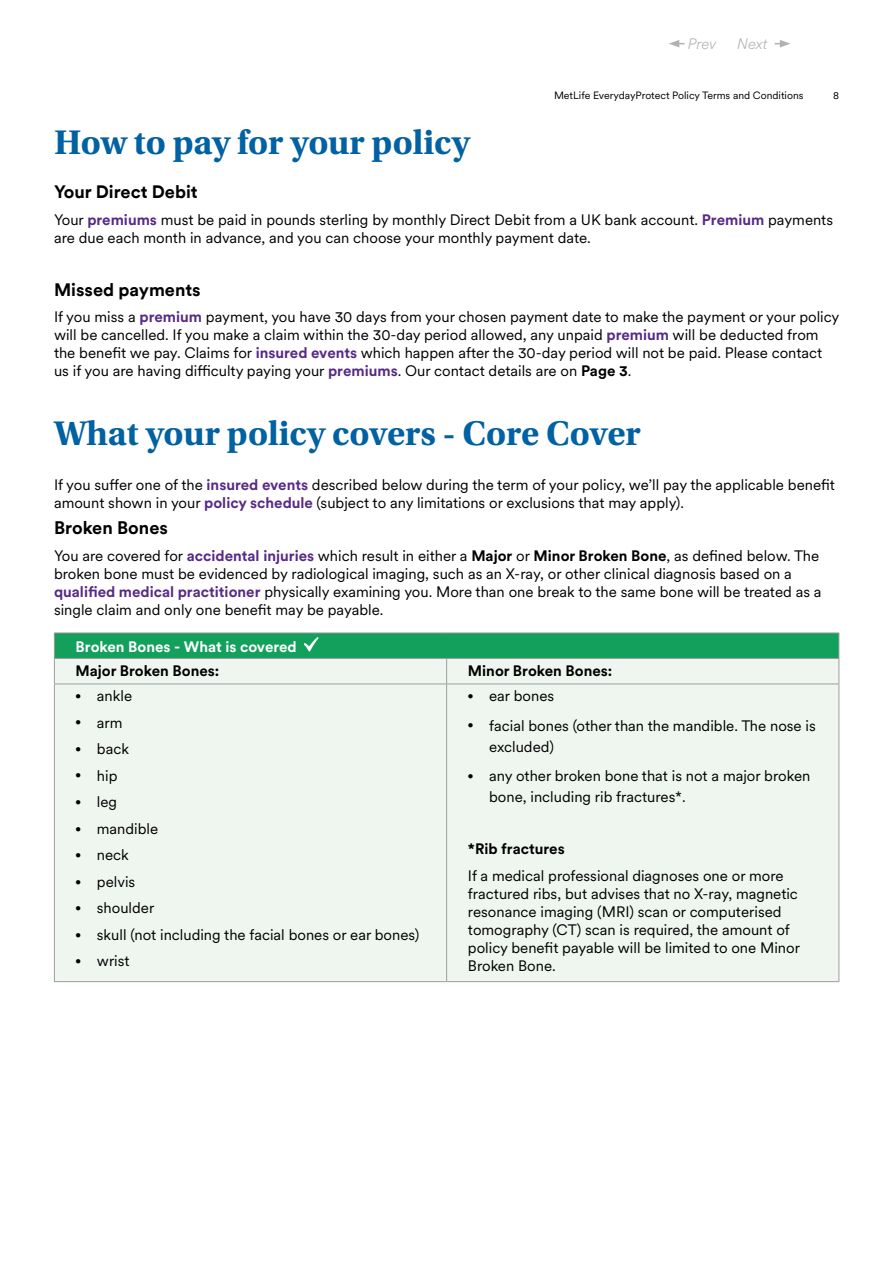
<style>
.page{position:relative;width:893px;height:1263px;background:#fff}
.page>*{position:absolute;margin:0;border:0;box-sizing:border-box;transform-origin:0 0}
.t1{font:700 36px "Utopia Std";letter-spacing:-.005em;color:#0061a3}
.t2{font:700 18px "Met Life Circular TT";color:#000}
.t3{font:700 18px "Met Life Circular";color:#000}
.t4{font:15px/18px "Met Life Circular";color:#000}
.t5{font:700 15px "Met Life Circular";color:#000}
.t6{font:700 15px "Met Life Circular";color:#fff}
.t7{font:italic 300 15px "Met Life Circular";letter-spacing:-.01em;color:#b1b2b4}
.t8{font:10.5px "Met Life Circular";color:#000}
.s1{font-weight:700;color:#572a86}
.s2{font-weight:700}
</style>
<div class="page">
<svg style="left:669px;top:40px;width:15px;height:7px"></svg>
<svg style="left:775px;top:40px;width:15px;height:7px"></svg>
<div style="left:54px;top:633px;width:785px;height:25px;background:#13a05c"></div>
<div style="left:55px;top:659px;width:783px;height:322px;background:#eff6f0"></div>
<hr style="left:54px;top:632px;width:393px;height:1px;background:#9d9d9c">
<hr style="left:447px;top:632px;width:392px;height:1px;background:#9d9d9c">
<hr style="left:54px;top:658px;width:393px;height:1px;background:#9d9d9c">
<svg style="left:54px;top:633px;width:1px;height:51px"></svg>
<hr style="left:447px;top:658px;width:392px;height:1px;background:#9d9d9c">
<svg style="left:446px;top:659px;width:1px;height:25px"></svg>
<svg style="left:838px;top:633px;width:1px;height:51px"></svg>
<hr style="left:54px;top:684px;width:393px;height:1px;background:#9d9d9c">
<hr style="left:54px;top:684px;width:1px;height:297px;background:#9d9d9c">
<hr style="left:447px;top:684px;width:392px;height:1px;background:#9d9d9c">
<hr style="left:446px;top:684px;width:1px;height:297px;background:#9d9d9c">
<hr style="left:838px;top:684px;width:1px;height:297px;background:#9d9d9c">
<hr style="left:54px;top:981px;width:393px;height:1px;background:#9d9d9c">
<hr style="left:447px;top:981px;width:392px;height:1px;background:#9d9d9c">
<svg style="left:304px;top:637px;width:15px;height:15px"></svg>
<p class="t7" style="left:688px;top:33px;width:30px">Prev</p>
<p class="t7" style="left:737px;top:33px;width:32px">Next</p>
<p class="t8" style="left:554px;top:89px;width:251px">MetLife EverydayProtect Policy Terms and Conditions</p>
<p class="t8" style="left:833px;top:89px;width:7px">8</p>
<h1 class="t1" style="left:54px;top:121px;width:417px">How to pay for your policy</h1>
<p class="t2" style="left:54px;top:180px;width:145px">Your Direct Debit</p>
<p class="t4" style="left:54px;top:210px;width:781px">Your <span class="s1">premiums</span> must be paid in pounds sterling by monthly Direct Debit from a UK bank account. <span class="s1">Premium</span> payments are due each month in advance, and you can choose your monthly payment date.</p>
<p class="t2" style="left:54px;top:277px;width:148px">Missed payments</p>
<p class="t4" style="left:54px;top:307px;width:787px">If you miss a <span class="s1">premium</span> payment, you have 30 days from your chosen payment date to make the payment or your policy will be cancelled. If you make a claim within the 30-day period allowed, any unpaid <span class="s1">premium</span> will be deducted from the benefit we pay. Claims for <span class="s1">insured events</span> which happen after the 30-day period will not be paid. Please contact us if you are having difficulty paying your <span class="s1">premiums</span>. Our contact details are on <span class="s2">Page 3</span>.</p>
<h1 class="t1" style="left:54px;top:412px;width:588px">What your policy covers - Core Cover</h1>
<p class="t4" style="left:54px;top:475px;width:782px">If you suffer one of the <span class="s1">insured events</span> described below during the term of your policy, we’ll pay the applicable benefit amount shown in your <span class="s1">policy schedule</span> (subject to any limitations or exclusions that may apply).</p>
<p class="t3" style="left:54px;top:515px;width:115px">Broken Bones</p>
<p class="t4" style="left:54px;top:546px;width:769px">You are covered for <span class="s1">accidental injuries</span> which result in either a <span class="s2">Major</span> or <span class="s2">Minor Broken Bone</span>, as defined below. The broken bone must be evidenced by radiological imaging, such as an X-ray, or other clinical diagnosis based on a <span class="s1">qualified medical practitioner</span> physically examining you. More than one break to the same bone will be treated as a single claim and only one benefit may be payable.</p>
<p class="t6" style="left:76px;top:636px;width:223px">Broken Bones - What is covered</p>
<p class="t5" style="left:76px;top:660px;width:145px">Major Broken Bones:</p>
<p class="t5" style="left:468px;top:660px;width:146px">Minor Broken Bones:</p>
<p class="t4" style="left:76px;top:686px;width:58px">● ankle</p>
<p class="t4" style="left:76px;top:713px;width:48px">● arm</p>
<p class="t4" style="left:76px;top:739px;width:55px">● back</p>
<p class="t4" style="left:76px;top:766px;width:43px">● hip</p>
<p class="t4" style="left:76px;top:792px;width:43px">● leg</p>
<p class="t4" style="left:76px;top:819px;width:84px">● mandible</p>
<p class="t4" style="left:76px;top:845px;width:55px">● neck</p>
<p class="t4" style="left:76px;top:872px;width:61px">● pelvis</p>
<p class="t4" style="left:76px;top:898px;width:80px">● shoulder</p>
<p class="t4" style="left:76px;top:925px;width:345px">● skull (not including the facial bones or ear bones)</p>
<p class="t4" style="left:76px;top:951px;width:55px">● wrist</p>
<p class="t4" style="left:468px;top:686px;width:88px">● ear bones</p>
<p class="t4" style="left:489px;top:714px;width:328px;line-height:21px;text-indent:-21px">● facial bones (other than the mandible. The nose is excluded)</p>
<p class="t4" style="left:489px;top:765px;width:323px;line-height:21px;text-indent:-21px">● any other broken bone that is not a major broken bone, including rib fractures*.</p>
<p class="t5" style="left:468px;top:838px;width:98px">*Rib fractures</p>
<p class="t4" style="left:468px;top:866px;width:334px">If a medical professional diagnoses one or more fractured ribs, but advises that no X-ray, magnetic resonance imaging (MRI) scan or computerised tomography (CT) scan is required, the amount of policy benefit payable will be limited to one Minor Broken Bone.</p>
</div>
